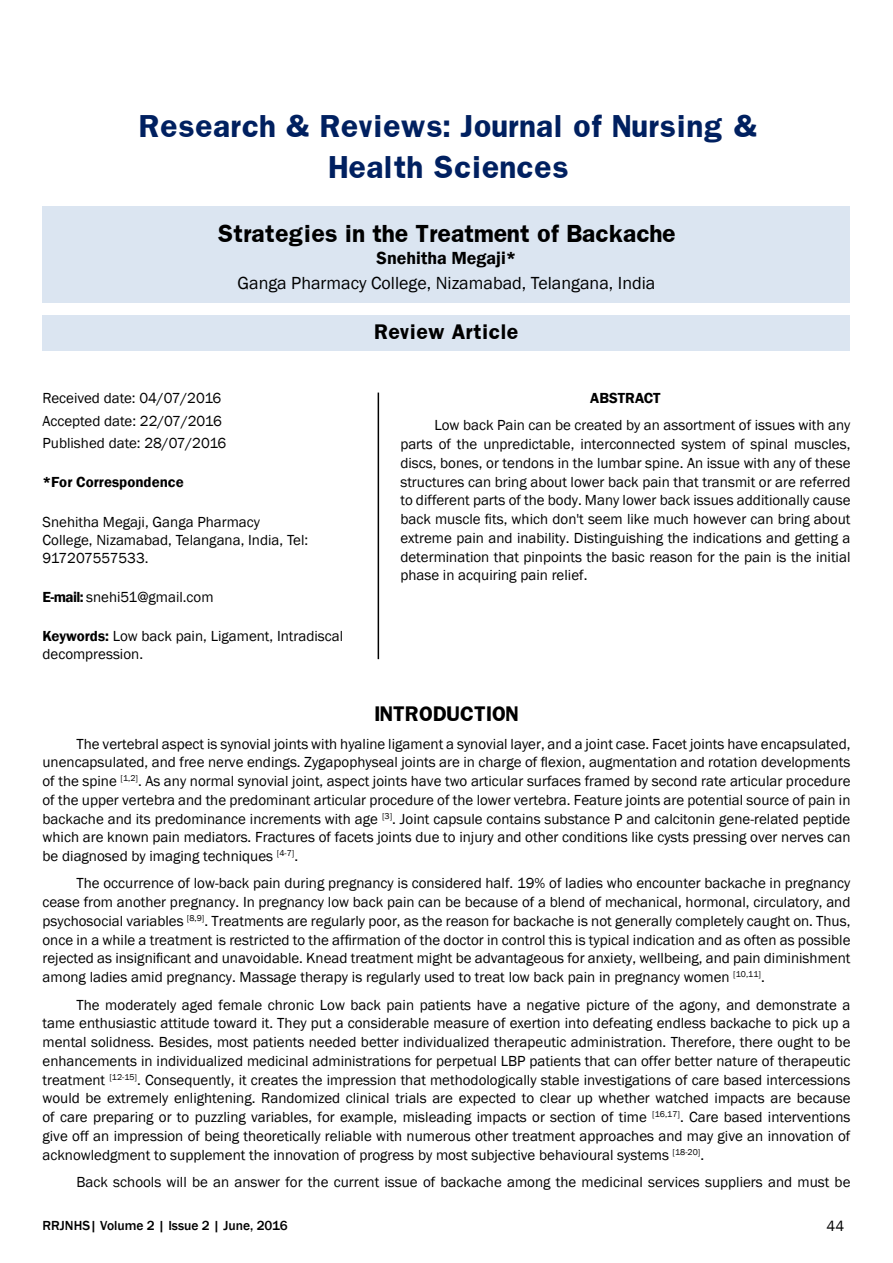
<style>
.page{position:relative;width:893px;height:1263px;background:#fff}
.page>*{position:absolute;margin:0;border:0;box-sizing:border-box;transform-origin:0 0}
.t1{font:700 27px/40.5px "Franklin";color:#002060;text-align:center}
.t2{font:700 21px "Franklin";letter-spacing:-.02em;color:#000}
.t3{font:18px "Franklin Gothic";color:#000}
.t4{font:700 18px "Franklin";color:#000}
.t5{font:600 18px "Franklin Gothic";color:#000}
.t6{font:15px/18.8px "Franklin Gothic";color:#000;text-align:justify}
.t7{font:600 15px "Franklin Gothic";color:#000}
.t8{font:500 13.5px "Franklin Gothic";color:#000}
.s1{font-weight:600}
</style>
<div class="page">
<div style="left:43px;top:206px;width:807px;height:96px;background:#dbe5f1"></div>
<div style="left:43px;top:315px;width:807px;height:35px;background:#dbe5f1"></div>
<hr style="left:378px;top:393px;width:1px;height:266px;background:#000">
<h1 class="t1" style="left:139px;top:106px;width:620px">Research &amp; Reviews: Journal of Nursing &amp;<br>Health Sciences</h1>
<h2 class="t2" style="left:217px;top:219px;width:460px">Strategies in the Treatment of Backache</h2>
<p class="t5" style="left:377px;top:247px;width:141px">Snehitha Megaji*</p>
<p class="t3" style="left:237px;top:272px;width:419px">Ganga Pharmacy College, Nizamabad, Telangana, India</p>
<p class="t4" style="left:374px;top:319px;width:146px">Review Article</p>
<p class="t6" style="left:43px;top:387px;width:185px;line-height:22.5px;text-align:left">Received date: 04/07/2016<br>Accepted date: 22/07/2016<br>Published date: 28/07/2016</p>
<p class="t7" style="left:43px;top:473px;width:143px">*For Correspondence</p>
<p class="t6" style="left:43px;top:513px;width:267px;line-height:18px;text-align:left">Snehitha Megaji, Ganga Pharmacy<br>College, Nizamabad, Telangana, India, Tel:<br>917207557533.</p>
<p class="t6" style="left:43px;top:588px;width:173px"><span class="s1">E-mail:</span> snehi51@gmail.com</p>
<p class="t6" style="left:43px;top:627px;width:302px;line-height:18px"><span class="s1">Keywords:</span> Low back pain, Ligament, Intradiscal decompression.</p>
<p class="t7" style="left:590px;top:389px;width:72px">ABSTRACT</p>
<p class="t6" style="left:400px;top:416px;width:452px;text-indent:34px">Low back Pain can be created by an assortment of issues with any parts of the unpredictable, interconnected system of spinal muscles, discs, bones, or tendons in the lumbar spine. An issue with any of these structures can bring about lower back pain that transmit or are referred to different parts of the body. Many lower back issues additionally cause back muscle fits, which don't seem like much however can bring about extreme pain and inability. Distinguishing the indications and getting a determination that pinpoints the basic reason for the pain is the initial phase in acquiring pain relief.</p>
<p class="t4" style="left:374px;top:702px;width:146px">INTRODUCTION</p>
<p class="t6" style="left:43px;top:735px;width:809px;text-indent:34px">The vertebral aspect is synovial joints with hyaline ligament a synovial layer, and a joint case. Facet joints have encapsulated, unencapsulated, and free nerve endings. Zygapophyseal joints are in charge of flexion, augmentation and rotation developments of the spine <sup>[1,2]</sup>. As any normal synovial joint, aspect joints have two articular surfaces framed by second rate articular procedure of the upper vertebra and the predominant articular procedure of the lower vertebra. Feature joints are potential source of pain in backache and its predominance increments with age <sup>[3]</sup>. Joint capsule contains substance P and calcitonin gene-related peptide which are known pain mediators. Fractures of facets joints due to injury and other conditions like cysts pressing over nerves can be diagnosed by imaging techniques <sup>[4-7]</sup>.</p>
<p class="t6" style="left:43px;top:874px;width:809px;text-indent:34px">The occurrence of low-back pain during pregnancy is considered half. 19% of ladies who encounter backache in pregnancy cease from another pregnancy. In pregnancy low back pain can be because of a blend of mechanical, hormonal, circulatory, and psychosocial variables <sup>[8,9]</sup>. Treatments are regularly poor, as the reason for backache is not generally completely caught on. Thus, once in a while a treatment is restricted to the affirmation of the doctor in control this is typical indication and as often as possible rejected as insignificant and unavoidable. Knead treatment might be advantageous for anxiety, wellbeing, and pain diminishment among ladies amid pregnancy. Massage therapy is regularly used to treat low back pain in pregnancy women <sup>[10,11]</sup>.</p>
<p class="t6" style="left:43px;top:995px;width:809px;text-indent:34px">The moderately aged female chronic Low back pain patients have a negative picture of the agony, and demonstrate a tame enthusiastic attitude toward it. They put a considerable measure of exertion into defeating endless backache to pick up a mental solidness. Besides, most patients needed better individualized therapeutic administration. Therefore, there ought to be enhancements in individualized medicinal administrations for perpetual LBP patients that can offer better nature of therapeutic treatment <sup>[12-15]</sup>. Consequently, it creates the impression that methodologically stable investigations of care based intercessions would be extremely enlightening. Randomized clinical trials are expected to clear up whether watched impacts are because of care preparing or to puzzling variables, for example, misleading impacts or section of time <sup>[16,17]</sup>. Care based interventions give off an impression of being theoretically reliable with numerous other treatment approaches and may give an innovation of acknowledgment to supplement the innovation of progress by most subjective behavioural systems <sup>[18-20]</sup>.</p>
<p class="t6" style="left:77px;top:1173px;width:775px">Back schools will be an answer for the current issue of backache among the medicinal services suppliers and must be</p>
<p class="t8" style="left:43px;top:1217px;width:247px">RRJNHS| Volume 2 | Issue 2 | June, 2016</p>
<p class="t6" style="left:827px;top:1217px;width:19px">44</p>
</div>
